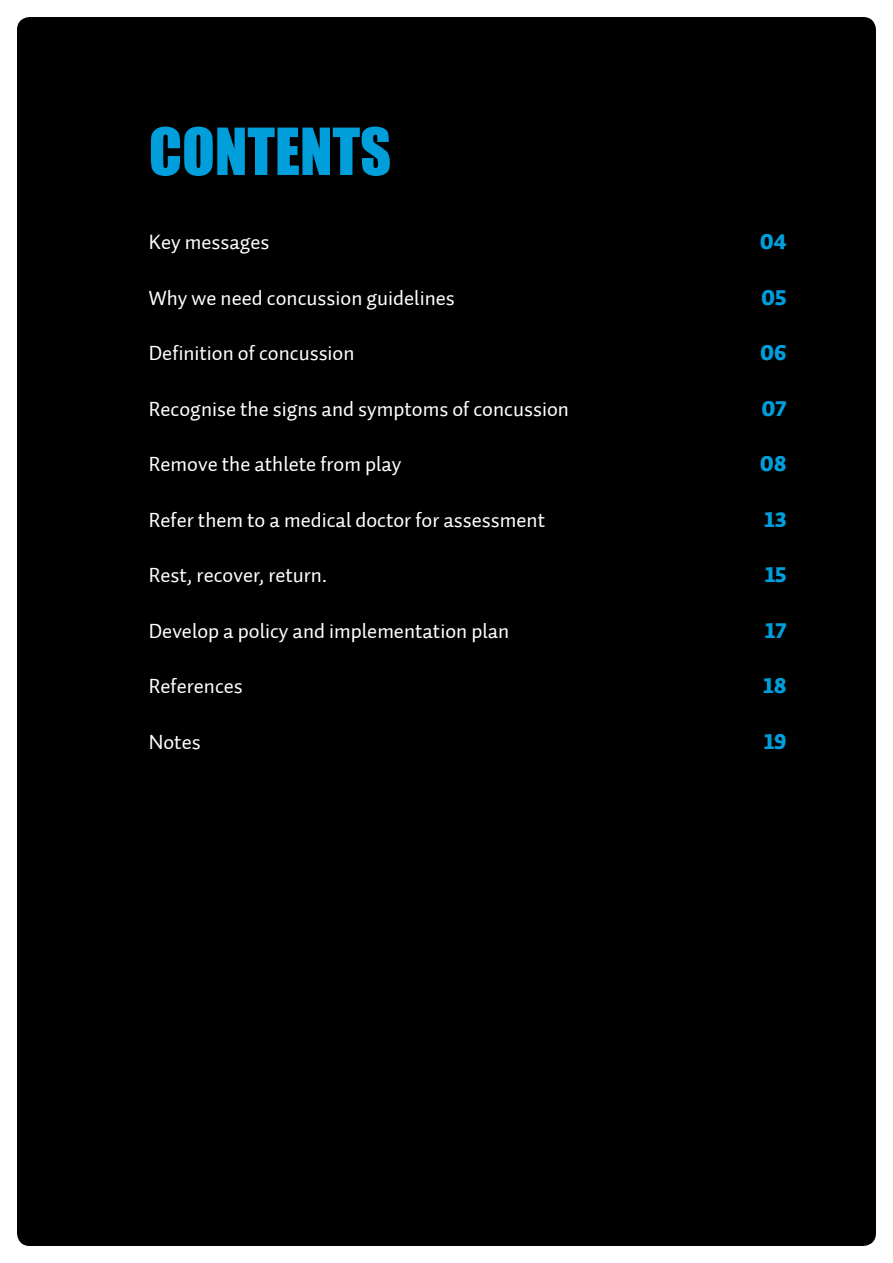
<style>
.page{position:relative;width:893px;height:1263px;background:#fff}
.page>*{position:absolute;margin:0;border:0;box-sizing:border-box;transform-origin:0 0}
.t1{font:60px "Impact";color:#009edb}
.t2{font:21px "Auto 1 Regular LF";color:#fff}
.t3{font:21px "Auto 1 Black LF";color:#009edb}
</style>
<div class="page">
<div style="left:17px;top:17px;width:859px;height:1229px;background:#000;border-radius:13px"></div>
<h1 class="t1" style="left:149px;top:105px;width:244px">CONTENTS</h1>
<p class="t2" style="left:149px;top:229px;width:122px">Key messages</p>
<p class="t3" style="left:760px;top:228px;width:28px">04</p>
<p class="t2" style="left:149px;top:284px;width:307px">Why we need concussion guidelines</p>
<p class="t3" style="left:761px;top:283px;width:27px">05</p>
<p class="t2" style="left:149px;top:340px;width:207px">Definition of concussion</p>
<p class="t3" style="left:760px;top:339px;width:28px">06</p>
<p class="t2" style="left:149px;top:395px;width:422px">Recognise the signs and symptoms of concussion</p>
<p class="t3" style="left:761px;top:394px;width:27px">07</p>
<p class="t2" style="left:149px;top:451px;width:254px">Remove the athlete from play</p>
<p class="t3" style="left:760px;top:450px;width:28px">08</p>
<p class="t2" style="left:149px;top:506px;width:398px">Refer them to a medical doctor for assessment</p>
<p class="t3" style="left:765px;top:505px;width:24px">13</p>
<p class="t2" style="left:149px;top:562px;width:180px">Rest, recover, return.</p>
<p class="t3" style="left:765px;top:561px;width:23px">15</p>
<p class="t2" style="left:149px;top:617px;width:362px">Develop a policy and implementation plan</p>
<p class="t3" style="left:765px;top:616px;width:23px">17</p>
<p class="t2" style="left:149px;top:673px;width:96px">References</p>
<p class="t3" style="left:764px;top:672px;width:25px">18</p>
<p class="t2" style="left:149px;top:728px;width:53px">Notes</p>
<p class="t3" style="left:764px;top:727px;width:24px">19</p>
</div>
